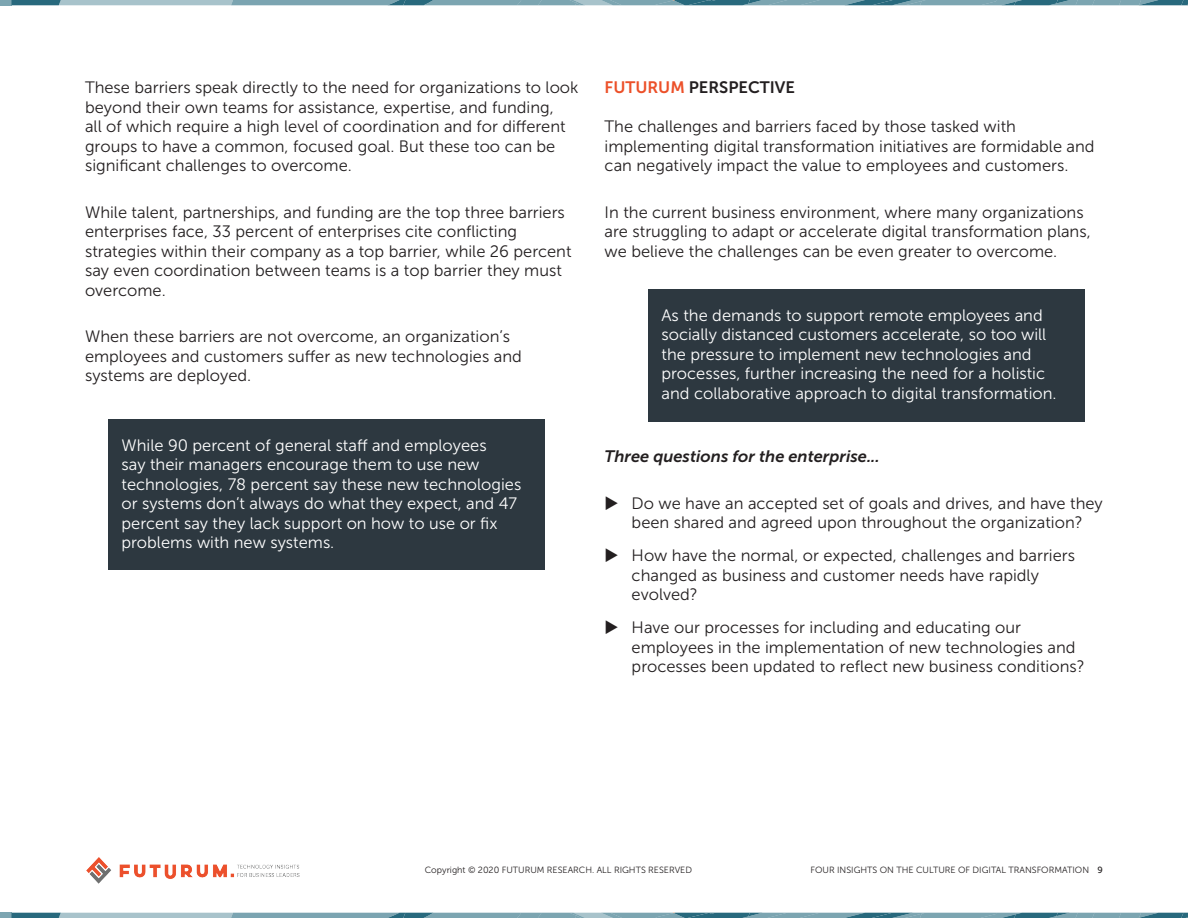
<style>
.page{position:relative;width:1188px;height:918px;background:#fff}
.page>*{position:absolute;margin:0;border:0;box-sizing:border-box;transform-origin:0 0}
.t1{font:16.5px/19.5px "Museo Sans 300";color:#231f20}
.t2{font:16.5px/19.5px "Museo Sans 300";color:#fff}
.t3{font:italic 16.5px "Museo Sans 700";color:#231f20}
.t4{font:16.5px "Museo Sans 700";color:#231f20}
.t5{font:9px "Museo Sans 300";color:#231f20}
.s1{color:#ec5029}
.s2{font-family:"Museo Sans 500"}
</style>
<div class="page">
<img style="left:86px;top:858px;width:214px;height:25px">
<svg style="left:0;top:0;width:1188px;height:6px;background:#7fa7b2"></svg>
<svg style="left:0;top:913px;width:1188px;height:5px;background:#6f9ca9"></svg>
<div style="left:108px;top:419px;width:436px;height:150px;background:#2d3840"></div>
<div style="left:648px;top:289px;width:436px;height:133px;background:#2d3840"></div>
<p class="t1" style="left:85px;top:78px;width:495px">These barriers speak directly to the need for organizations to look beyond their own teams for assistance, expertise, and funding,<br>all of which require a high level of coordination and for different groups to have a common, focused goal. But these too can be significant challenges to overcome.</p>
<p class="t1" style="left:85px;top:203px;width:488px">While talent, partnerships, and funding are the top three barriers enterprises face, 33 percent of enterprises cite conflicting strategies within their company as a top barrier, while 26 percent say even coordination between teams is a top barrier they must overcome.</p>
<p class="t1" style="left:85px;top:327px;width:438px">When these barriers are not overcome, an organization’s employees and customers suffer as new technologies and systems are deployed.</p>
<p class="t2" style="left:122px;top:436px;width:401px">While 90 percent of general staff and employees<br>say their managers encourage them to use new technologies, 78 percent say these new technologies or systems don’t always do what they expect, and 47 percent say they lack support on how to use or fix problems with new systems.</p>
<p class="t4" style="left:605px;top:78px;width:192px"><span class="s1">FUTURUM</span> PERSPECTIVE</p>
<p class="t1" style="left:605px;top:117px;width:492px">The challenges and barriers faced by those tasked with implementing digital transformation initiatives are formidable and can negatively impact the value to employees and customers.</p>
<p class="t1" style="left:605px;top:203px;width:488px">In the current business environment, where many organizations are struggling to adapt or accelerate digital transformation plans, we believe the challenges can be even greater to overcome.</p>
<p class="t2" style="left:662px;top:306px;width:397px">As the demands to support remote employees and socially distanced customers accelerate, so too will the pressure to implement new technologies and processes, further increasing the need for a holistic and collaborative approach to digital transformation.</p>
<p class="t3" style="left:605px;top:447px;width:277px">Three questions for the enterprise...</p>
<p class="t1" style="left:632px;top:494px;width:473px">Do we have an accepted set of goals and drives, and have they been shared and agreed upon throughout the organization?</p>
<p class="t1" style="left:632px;top:546px;width:445px">How have the normal, or expected, challenges and barriers changed as business and customer needs have rapidly evolved?</p>
<p class="t1" style="left:632px;top:618px;width:455px">Have our processes for including and educating our employees in the implementation of new technologies and processes been updated to reflect new business conditions?</p>
<p class="t5" style="left:425px;top:865px;width:269px">Copyright © 2020 FUTURUM RESEARCH. ALL RIGHTS RESERVED</p>
<p class="t5" style="left:811px;top:865px;width:294px">FOUR INSIGHTS ON THE CULTURE OF DIGITAL TRANSFORMATION <span class="s2">9</span></p>
</div>
